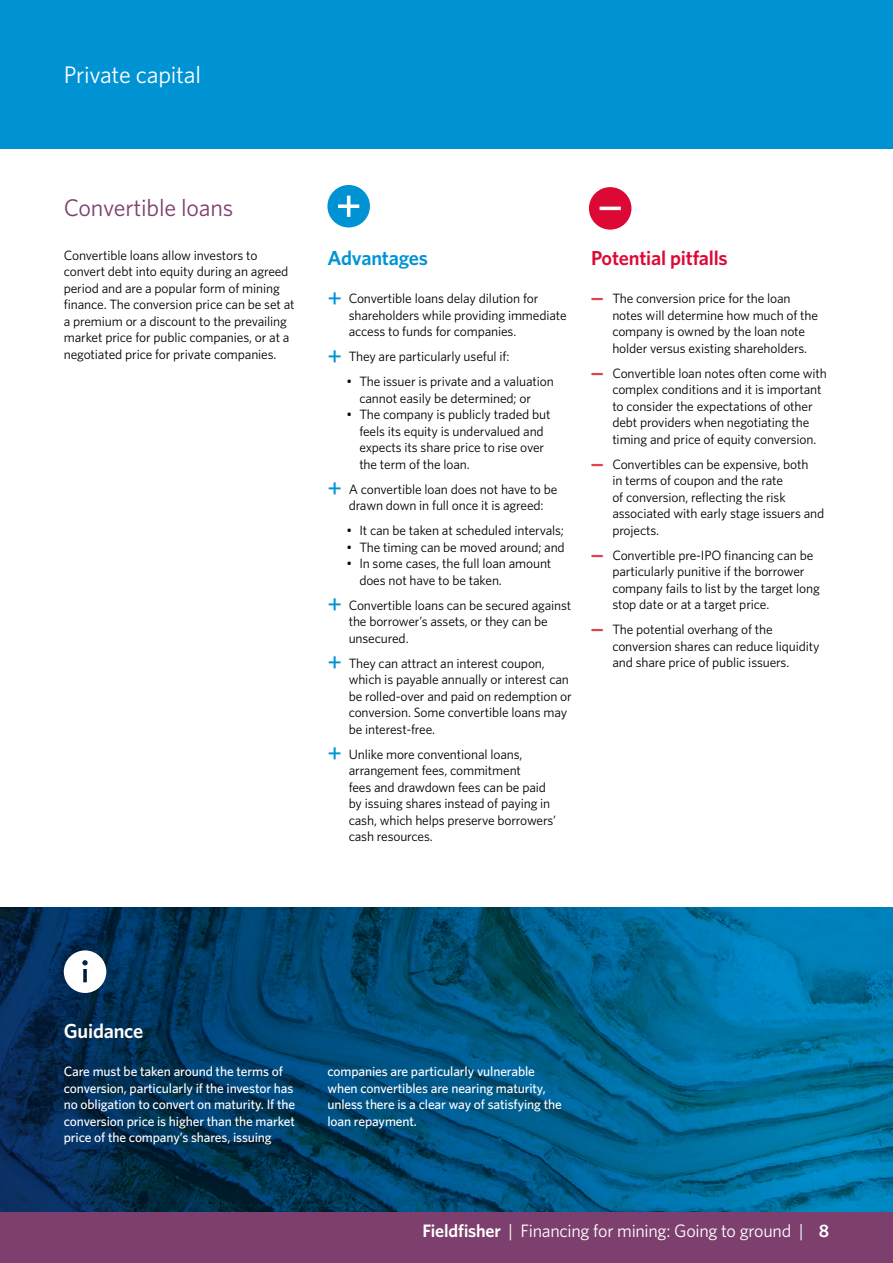
<style>
.page{position:relative;width:893px;height:1263px;background:#fff}
.page>*{position:absolute;margin:0;border:0;box-sizing:border-box;transform-origin:0 0}
.t1{font:24px "Whitney";letter-spacing:-.01em;color:#7d3f6e}
.t2{font:24px "Whitney";letter-spacing:-.01em;color:#fff}
.t3{font:600 20.25px "Whitney";letter-spacing:-.01em;color:#dd0935}
.t4{font:600 20.25px "Whitney";letter-spacing:-.01em;color:#0093d4}
.t5{font:600 20.25px "Whitney";letter-spacing:-.01em;color:#fff}
.t6{font:18px "Whitney";letter-spacing:-.015em;color:#fff}
.t7{font:13.5px/16.5px "Whitney";letter-spacing:-.01em;color:#000}
.t8{font:500 13.5px/16.5px "Whitney";letter-spacing:-.01em;color:#fff}
.s1{font-weight:500;font-size:25.5px;color:#0093d4}
.s2{font-weight:900;color:#e2424b}
.s3{font-weight:600}
</style>
<div class="page">
<img style="left:0;top:908px;width:893px;height:304px">
<svg style="left:64px;top:950px;width:42px;height:43px"></svg>
<div style="left:0;top:0;width:893px;height:149px;background:#0093d4"></div>
<svg style="left:327px;top:185px;width:43px;height:42px"></svg>
<svg style="left:589px;top:187px;width:42px;height:43px"></svg>
<div style="left:0;top:1212px;width:893px;height:51px;background:#7d3f6e"></div>
<h1 class="t2" style="left:64px;top:59px;width:139px">Private capital</h1>
<h1 class="t1" style="left:64px;top:192px;width:171px">Convertible loans</h1>
<p class="t7" style="left:64px;top:247px;width:232px">Convertible loans allow investors to convert debt into equity during an agreed period and are a popular form of mining finance. The conversion price can be set at a premium or a discount to the prevailing market price for public companies, or at a negotiated price for private companies.</p>
<h2 class="t4" style="left:327px;top:245px;width:102px">Advantages</h2>
<p class="t7" style="left:349px;top:290px;width:220px;text-indent:-21px"><span class="s1">+</span> Convertible loans delay dilution for shareholders while providing immediate access to funds for companies.</p>
<p class="t7" style="left:327px;top:348px;width:184px"><span class="s1">+</span> They are particularly useful if:</p>
<p class="t7" style="left:359px;top:373px;width:196px;text-indent:-13px">• The issuer is private and a valuation cannot easily be determined; or</p>
<p class="t7" style="left:359px;top:406px;width:193px;text-indent:-13px">• The company is publicly traded but feels its equity is undervalued and expects its share price to rise over the term of the loan.</p>
<p class="t7" style="left:327px;top:480px;width:231px;text-align:center"><span class="s1">+</span> A convertible loan does not have to be drawn down in full once it is agreed:</p>
<p class="t7" style="left:347px;top:522px;width:219px">• It can be taken at scheduled intervals;</p>
<p class="t7" style="left:347px;top:538px;width:220px">• The timing can be moved around; and</p>
<p class="t7" style="left:359px;top:555px;width:194px;text-indent:-13px">• In some cases, the full loan amount does not have to be taken.</p>
<p class="t7" style="left:349px;top:596px;width:224px;text-indent:-21px"><span class="s1">+</span> Convertible loans can be secured against the borrower’s assets, or they can be unsecured.</p>
<p class="t7" style="left:349px;top:654px;width:225px;text-indent:-21px"><span class="s1">+</span> They can attract an interest coupon, which is payable annually or interest can be rolled-over and paid on redemption or conversion. Some convertible loans may be interest-free.</p>
<p class="t7" style="left:349px;top:745px;width:209px;text-indent:-21px"><span class="s1">+</span> Unlike more conventional loans, arrangement fees, commitment<br>fees and drawdown fees can be paid by issuing shares instead of paying in cash, which helps preserve borrowers’ cash resources.</p>
<h2 class="t3" style="left:591px;top:245px;width:138px">Potential pitfalls</h2>
<p class="t7" style="left:612px;top:290px;width:207px;text-indent:-21px"><span class="s2">—</span> The conversion price for the loan notes will determine how much of the company is owned by the loan note holder versus existing shareholders.</p>
<p class="t7" style="left:612px;top:364px;width:216px;text-indent:-21px"><span class="s2">—</span> Convertible loan notes often come with complex conditions and it is important to consider the expectations of other debt providers when negotiating the timing and price of equity conversion.</p>
<p class="t7" style="left:612px;top:455px;width:213px;text-indent:-21px"><span class="s2">—</span> Convertibles can be expensive, both<br>in terms of coupon and the rate<br>of conversion, reflecting the risk associated with early stage issuers and projects.</p>
<p class="t7" style="left:612px;top:546px;width:209px;text-indent:-21px"><span class="s2">—</span> Convertible pre-IPO financing can be particularly punitive if the borrower company fails to list by the target long stop date or at a target price.</p>
<p class="t7" style="left:612px;top:621px;width:209px;text-indent:-21px"><span class="s2">—</span> The potential overhang of the conversion shares can reduce liquidity and share price of public issuers.</p>
<h2 class="t5" style="left:64px;top:1017px;width:81px">Guidance</h2>
<p class="t8" style="left:64px;top:1063px;width:233px">Care must be taken around the terms of conversion, particularly if the investor has no obligation to convert on maturity. If the conversion price is higher than the market price of the company’s shares, issuing</p>
<p class="t8" style="left:327px;top:1063px;width:236px">companies are particularly vulnerable when convertibles are nearing maturity, unless there is a clear way of satisfying the loan repayment.</p>
<h3 class="t6" style="left:422px;top:1219px;width:408px"><span class="s3">Fieldfisher</span> | Financing for mining: Going to ground | <span class="s3">8</span></h3>
</div>
